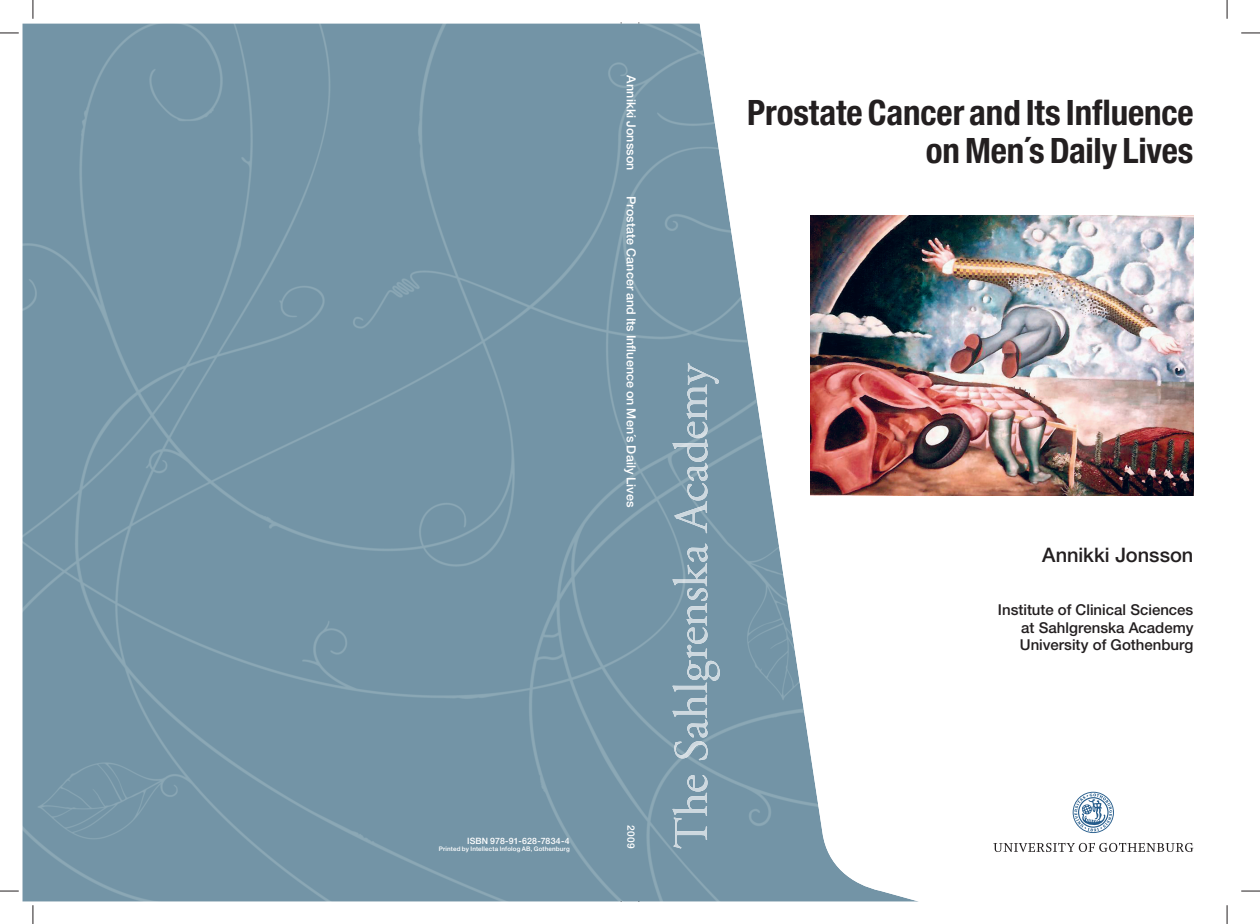
<style>
.page{position:relative;width:1260px;height:924px;background:#fff}
.page>*{position:absolute;margin:0;border:0;box-sizing:border-box;transform-origin:0 0}
.t1{font:700 condensed 35px/37.5px "Helvetica Neue LT Std";letter-spacing:-.005em;color:#231f20;text-align:right}
.t2{font:500 20px "Helvetica Neue LT Std";color:#231f20}
.t3{font:500 15px/17.5px "Helvetica Neue LT Std";color:#231f20;text-align:justify}
.t4{font:500 12.5px "Helvetica Neue LT Std";letter-spacing:.005em;color:#fff}
.t5{font:500 10.12px "Helvetica Neue LT Std";color:#fff}
.t6{font:500 8.75px "Helvetica Neue LT Std";letter-spacing:.02em;color:#fff}
.t7{font:500 6.25px "Helvetica Neue LT Std";letter-spacing:.025em;color:#fff}
</style>
<div class="page">
<img style="left:22px;top:23px;width:897px;height:878px">
<svg style="left:1072px;top:791px;width:42px;height:42px"></svg>
<svg style="left:993px;top:842px;width:200px;height:9px"></svg>
<img style="left:673px;top:363px;width:46px;height:118px">
<img style="left:811px;top:215px;width:382px;height:280px">
<svg style="left:0;top:32px;width:19px;height:2px"></svg>
<svg style="left:1241px;top:32px;width:19px;height:2px"></svg>
<svg style="left:0;top:890px;width:19px;height:1px"></svg>
<svg style="left:1241px;top:890px;width:19px;height:1px"></svg>
<svg style="left:32px;top:0;width:2px;height:19px"></svg>
<svg style="left:32px;top:905px;width:2px;height:18px"></svg>
<svg style="left:1226px;top:0;width:2px;height:19px"></svg>
<svg style="left:1226px;top:905px;width:2px;height:18px"></svg>
<p class="t4" style="left:636px;top:75px;width:97px;rotate:90deg">Annikki Jonsson</p>
<p class="t4" style="left:636px;top:196px;width:313px;rotate:90deg">Prostate Cancer and Its Influence on Men´s Daily Lives</p>
<p class="t6" style="left:467px;top:836px;width:104px">ISBN 978-91-628-7834-4</p>
<p class="t7" style="left:439px;top:846px;width:132px">Printed by Intellecta Infolog AB, Gothenburg</p>
<p class="t5" style="left:635px;top:825px;width:25px;rotate:90deg">2009</p>
<h1 class="t1" style="left:747px;top:97px;width:448px">Prostate Cancer and Its Influence on Men´s Daily Lives</h1>
<h2 class="t2" style="left:1042px;top:547px;width:153px">Annikki Jonsson</h2>
<p class="t3" style="left:1020px;top:602px;width:175px;text-indent:-22px">Institute of Clinical Sciences at Sahlgrenska Academy University of Gothenburg</p>
</div>
